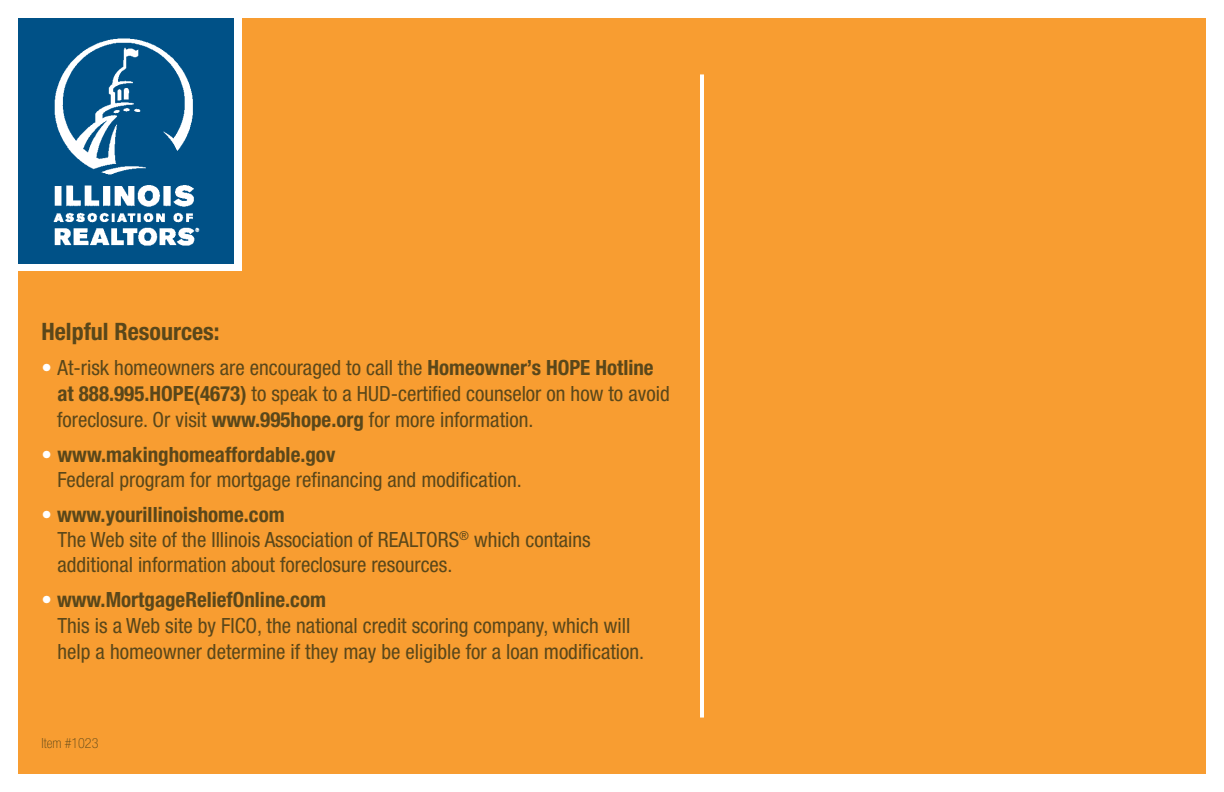
<style>
.page{position:relative;width:1224px;height:792px;background:#fff}
.page>*{position:absolute;margin:0;border:0;box-sizing:border-box;transform-origin:0 0}
.t1{font:700 condensed 24px "Helvetica Neue";color:#5a471a}
.t2{font:condensed 21px/25px "Helvetica Neue";color:#5a471a}
.t3{font:100 condensed 14px "Helvetica Neue";color:#5a471a}
.s1{color:#fff}
.s2{font-weight:700}
</style>
<div class="page">
<div style="left:18px;top:18px;width:1188px;height:756px;background:#f89d31"></div>
<div style="left:11px;top:15px;width:230px;height:256px;background:#fff"></div>
<div style="left:18px;top:18px;width:215px;height:246px;background:#005187"></div>
<img style="left:53px;top:38px;width:147px;height:208px">
<hr style="left:700px;top:74px;width:4px;height:644px;background:#fff">
<p class="t1" style="left:42px;top:317px;width:180px">Helpful Resources:</p>
<p class="t2" style="left:57px;top:355px;width:614px;line-height:26px;text-indent:-16px"><span class="s1">•</span> At-risk homeowners are encouraged to call the <span class="s2">Homeowner’s HOPE Hotline at 888.995.HOPE(4673)</span> to speak to a HUD-certified counselor on how to avoid foreclosure. Or visit <span class="s2">www.995hope.org</span> for more information.</p>
<p class="t2" style="left:58px;top:442px;width:466px;text-indent:-16px"><span class="s1">•</span> <span class="s2">www.makinghomeaffordable.gov<br></span>Federal program for mortgage refinancing and modification.</p>
<p class="t2" style="left:58px;top:502px;width:535px;text-indent:-16px"><span class="s1">•</span> <span class="s2">www.yourillinoishome.com<br></span>The Web site of the Illinois Association of REALTORS<sup>®</sup> which contains additional information about foreclosure resources.</p>
<p class="t2" style="left:58px;top:587px;width:588px;line-height:25.6px;text-indent:-16px"><span class="s1">•</span> <span class="s2">www.MortgageReliefOnline.com<br></span>This is a Web site by FICO, the national credit scoring company, which will help a homeowner determine if they may be eligible for a loan modification.</p>
<p class="t3" style="left:42px;top:735px;width:58px">Item #1023</p>
</div>
